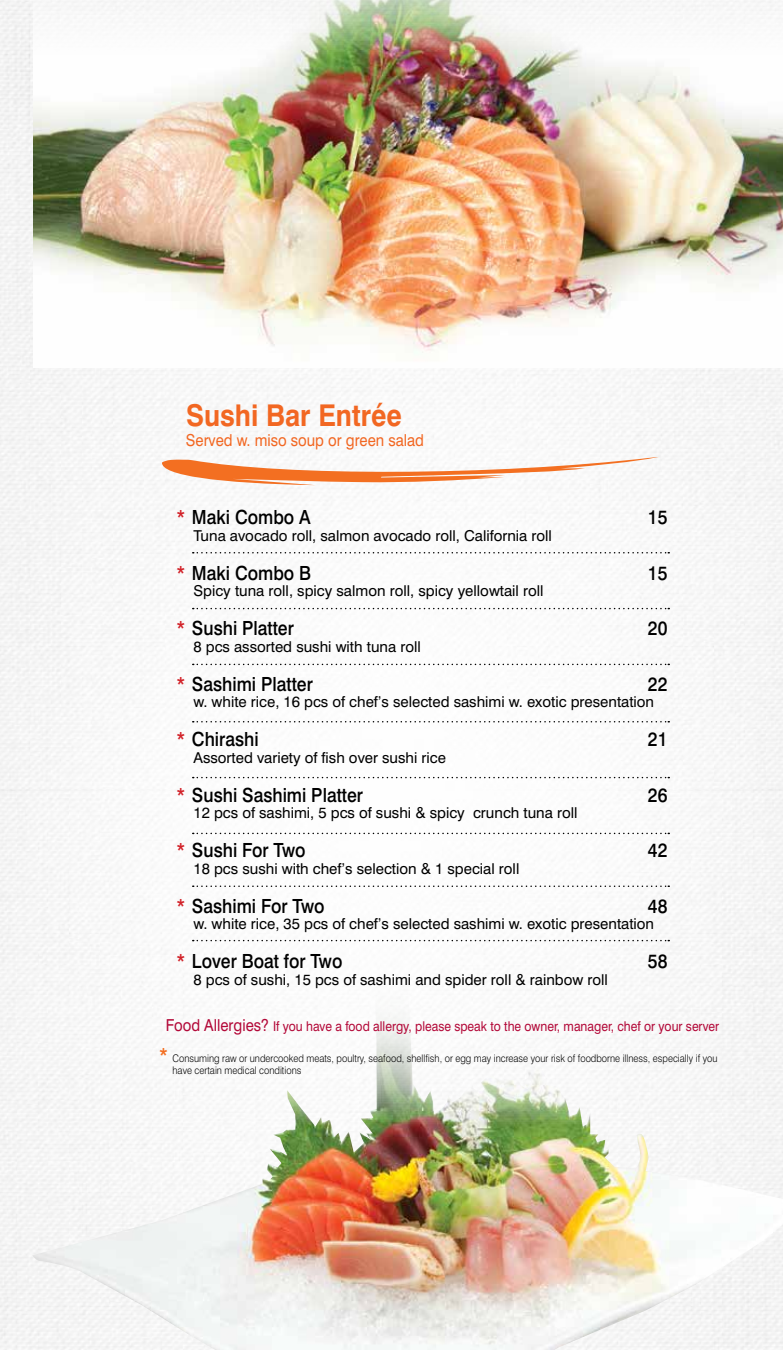
<style>
.page{position:relative;width:783px;height:1350px;background:#fff}
.page>*{position:absolute;margin:0;border:0;box-sizing:border-box;transform-origin:0 0}
.t1{font:700 30px "Swiss 721 BT";color:#f26722;scale:.9 1}
.t2{font:500 19.5px "Swiss 721 BT";color:#000;scale:.9 1}
.t3{font:16.5px "Swiss 721 BT";color:#f26722;scale:.9 1}
.t4{font:15px "Swiss 721 BT";color:#000}
.t5{font:13.5px "Swiss 721 BT";color:#b30838;scale:.9 1}
.t6{font:300 10.5px/12px "Swiss 721 BT";color:#000;scale:.9 1}
.s1{color:#d2232a}
.s2{font-size:16.5px}
.s3{font-weight:500;font-size:19.5px;color:#f36f21}
</style>
<div class="page">
<img style="left:0;top:0;width:783px;height:1350px">
<img style="left:33px;top:0;width:750px;height:367px">
<svg style="left:161px;top:457px;width:498px;height:28px"></svg>
<img style="left:32px;top:966px;width:751px;height:384px">
<svg style="left:193px;top:552px;width:476px;height:2px"></svg>
<svg style="left:193px;top:608px;width:476px;height:1px"></svg>
<svg style="left:193px;top:664px;width:476px;height:1px"></svg>
<svg style="left:193px;top:721px;width:476px;height:2px"></svg>
<svg style="left:193px;top:777px;width:476px;height:1px"></svg>
<svg style="left:193px;top:833px;width:476px;height:1px"></svg>
<svg style="left:193px;top:886px;width:476px;height:1px"></svg>
<svg style="left:193px;top:940px;width:476px;height:1px"></svg>
<h1 class="t1" style="left:186px;top:397px;width:241px">Sushi Bar Entrée</h1>
<p class="t3" style="left:186px;top:430px;width:266px">Served w. miso soup or green salad</p>
<h2 class="t2" style="left:177px;top:505px;width:151px"><span class="s1">*</span> Maki Combo A</h2>
<h2 class="t2" style="left:648px;top:505px;width:23px">15</h2>
<p class="t4" style="left:194px;top:526px;width:360px">Tuna avocado roll, salmon avocado roll, California roll</p>
<h2 class="t2" style="left:177px;top:561px;width:151px"><span class="s1">*</span> Maki Combo B</h2>
<h2 class="t2" style="left:648px;top:561px;width:23px">15</h2>
<p class="t4" style="left:194px;top:582px;width:352px">Spicy tuna roll, spicy salmon roll, spicy yellowtail roll</p>
<h2 class="t2" style="left:177px;top:616px;width:132px"><span class="s1">*</span> Sushi Platter</h2>
<h2 class="t2" style="left:648px;top:616px;width:23px">20</h2>
<p class="t4" style="left:194px;top:637px;width:229px">8 pcs assorted sushi with tuna roll</p>
<h2 class="t2" style="left:177px;top:672px;width:153px"><span class="s1">*</span> Sashimi Platter</h2>
<h2 class="t2" style="left:648px;top:672px;width:23px">22</h2>
<p class="t4" style="left:194px;top:693px;width:462px">w. white rice, 16 pcs of chef’s selected sashimi w. exotic presentation</p>
<h2 class="t2" style="left:177px;top:727px;width:93px"><span class="s1">*</span> Chirashi</h2>
<h2 class="t2" style="left:648px;top:727px;width:23px">21</h2>
<p class="t4" style="left:194px;top:748px;width:254px">Assorted variety of fish over sushi rice</p>
<h2 class="t2" style="left:177px;top:783px;width:209px"><span class="s1">*</span> Sushi Sashimi Platter</h2>
<h2 class="t2" style="left:648px;top:783px;width:23px">26</h2>
<p class="t4" style="left:194px;top:804px;width:386px">12 pcs of sashimi, 5 pcs of sushi &amp; spicy crunch tuna roll</p>
<h2 class="t2" style="left:177px;top:838px;width:145px"><span class="s1">*</span> Sushi For Two</h2>
<h2 class="t2" style="left:648px;top:838px;width:23px">42</h2>
<p class="t4" style="left:194px;top:859px;width:327px">18 pcs sushi with chef’s selection &amp; 1 special roll</p>
<h2 class="t2" style="left:177px;top:894px;width:166px"><span class="s1">*</span> Sashimi For Two</h2>
<h2 class="t2" style="left:648px;top:894px;width:23px">48</h2>
<p class="t4" style="left:194px;top:915px;width:462px">w. white rice, 35 pcs of chef’s selected sashimi w. exotic presentation</p>
<h2 class="t2" style="left:177px;top:949px;width:186px"><span class="s1">*</span> Lover Boat for Two</h2>
<h2 class="t2" style="left:648px;top:949px;width:23px">58</h2>
<p class="t4" style="left:194px;top:970px;width:416px">8 pcs of sushi, 15 pcs of sashimi and spider roll &amp; rainbow roll</p>
<p class="t5" style="left:166px;top:1018px;width:616px"><span class="s2">Food Allergies?</span> If you have a food allergy, please speak to the owner, manager, chef or your server</p>
<p class="t6" style="left:173px;top:1052px;width:607px;text-indent:-14px"><span class="s3">*</span> Consuming raw or undercooked meats, poultry, seafood, shellfish, or egg may increase your risk of foodborne illness, especially if you have certain medical conditions</p>
</div>
